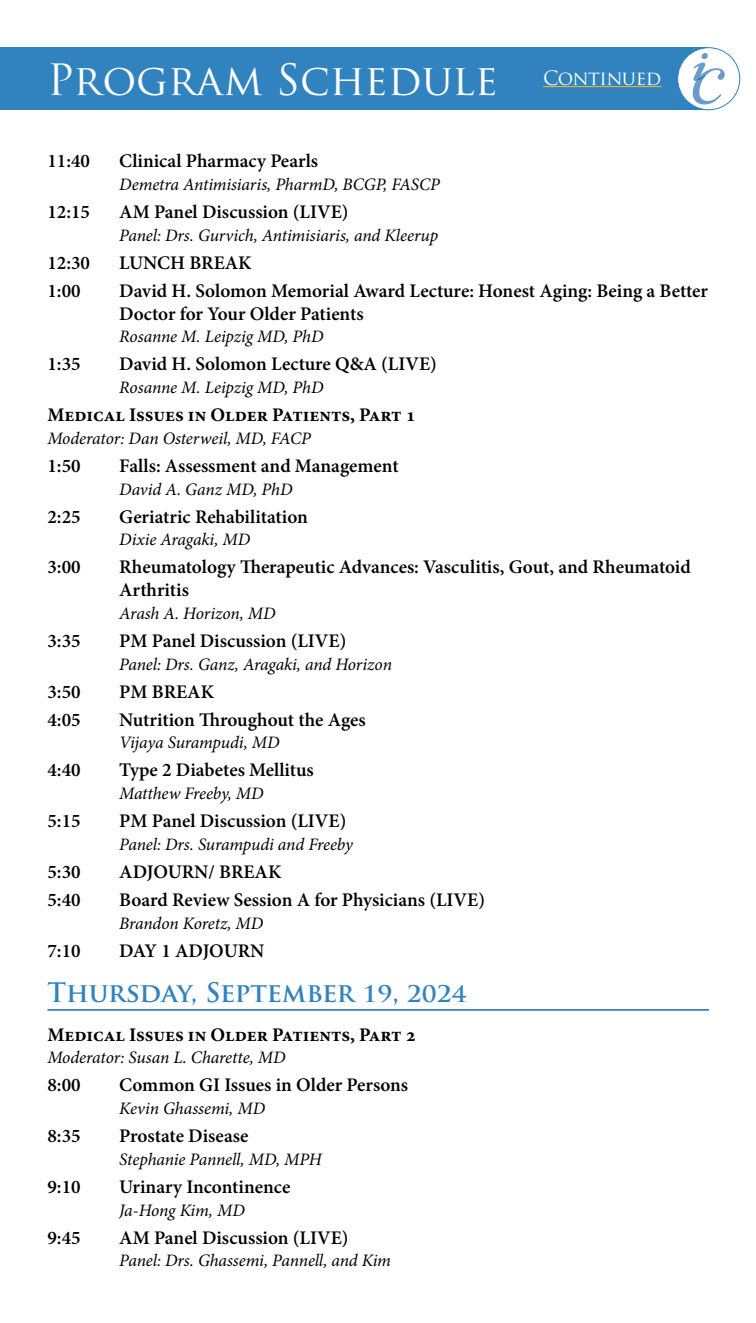
<style>
.page{position:relative;width:756px;height:1323px;background:#fff}
.page>*{position:absolute;margin:0;border:0;box-sizing:border-box;transform-origin:0 0}
.Section_Header_-_Bro{font:42px "Trajan Pro";color:#fff}
.new_dates{font:700 26.25px "Trajan Pro";color:#3183bf}
.Program_Text_-_Black{font:600 19.25px/22.8px "Minion Pro";color:#000}
.new_subheadsing{font:700 19.25px "Minion Pro";color:#000}
.Section_Header_-_Whi{font:19.25px "Trajan Pro";letter-spacing:-.02em;color:#fff}
.Schedule_-_Speaker{font:italic 17.5px "Minion Pro";letter-spacing:-.01em;color:#000}
.moderator{font:italic 17.5px "Minion Pro";letter-spacing:-.005em;color:#000}
</style>
<div class="page">
<div style="left:0;top:47px;width:709px;height:63px;background:#3183bf"></div>
<div style="left:678px;top:48px;width:62px;height:62px;background:#fff;border-radius:50%"></div>
<div style="left:677px;top:47px;width:63px;height:63px;border:1px solid #3183bf;border-radius:50%"></div>
<svg style="left:693px;top:53px;width:32px;height:52px"></svg>
<hr style="left:47px;top:1009px;width:662px;height:2px;background:#3183bf">
<hr style="left:543px;top:86px;width:119px;height:1px;background:#fcba29">
<p class="Section_Header_-_Bro" style="left:47px;top:53px;width:452px">Program Schedule</p>
<p class="Section_Header_-_Whi" style="left:543px;top:66px;width:120px">Continued</p>
<p class="Program_Text_-_Black" style="left:47px;top:150px;width:44px">11:40</p>
<p class="Program_Text_-_Black" style="left:119px;top:150px;width:200px">Clinical Pharmacy Pearls</p>
<p class="Schedule_-_Speaker" style="left:119px;top:173px;width:322px">Demetra Antimisiaris, PharmD, BCGP, FASCP</p>
<p class="Program_Text_-_Black" style="left:47px;top:200px;width:44px">12:15</p>
<p class="Program_Text_-_Black" style="left:119px;top:200px;width:231px">AM Panel Discussion (LIVE)</p>
<p class="Schedule_-_Speaker" style="left:119px;top:223px;width:321px">Panel: Drs. Gurvich, Antimisiaris, and Kleerup</p>
<p class="Program_Text_-_Black" style="left:47px;top:251px;width:44px">12:30</p>
<p class="Program_Text_-_Black" style="left:119px;top:251px;width:134px">LUNCH BREAK</p>
<p class="Program_Text_-_Black" style="left:47px;top:279px;width:35px">1:00</p>
<p class="Program_Text_-_Black" style="left:119px;top:279px;width:590px">David H. Solomon Memorial Award Lecture: Honest Aging: Being a Better<br>Doctor for Your Older Patients</p>
<p class="Schedule_-_Speaker" style="left:119px;top:325px;width:206px">Rosanne M. Leipzig MD, PhD</p>
<p class="Program_Text_-_Black" style="left:47px;top:353px;width:35px">1:35</p>
<p class="Program_Text_-_Black" style="left:119px;top:353px;width:319px">David H. Solomon Lecture Q&amp;A (LIVE)</p>
<p class="Schedule_-_Speaker" style="left:119px;top:376px;width:206px">Rosanne M. Leipzig MD, PhD</p>
<p class="new_subheadsing" style="left:47px;top:401px;width:370px">Medical Issues in Older Patients, Part 1</p>
<p class="moderator" style="left:47px;top:426px;width:265px">Moderator: Dan Osterweil, MD, FACP</p>
<p class="Program_Text_-_Black" style="left:47px;top:454px;width:35px">1:50</p>
<p class="Program_Text_-_Black" style="left:119px;top:454px;width:281px">Falls: Assessment and Management</p>
<p class="Schedule_-_Speaker" style="left:119px;top:477px;width:175px">David A. Ganz MD, PhD</p>
<p class="Program_Text_-_Black" style="left:47px;top:505px;width:35px">2:25</p>
<p class="Program_Text_-_Black" style="left:119px;top:505px;width:190px">Geriatric Rehabilitation</p>
<p class="Schedule_-_Speaker" style="left:119px;top:528px;width:132px">Dixie Aragaki, MD</p>
<p class="Program_Text_-_Black" style="left:47px;top:556px;width:35px">3:00</p>
<p class="Program_Text_-_Black" style="left:119px;top:556px;width:573px">Rheumatology Therapeutic Advances: Vasculitis, Gout, and Rheumatoid<br>Arthritis</p>
<p class="Schedule_-_Speaker" style="left:119px;top:601px;width:158px">Arash A. Horizon, MD</p>
<p class="Program_Text_-_Black" style="left:47px;top:629px;width:35px">3:35</p>
<p class="Program_Text_-_Black" style="left:119px;top:629px;width:229px">PM Panel Discussion (LIVE)</p>
<p class="Schedule_-_Speaker" style="left:119px;top:652px;width:274px">Panel: Drs. Ganz, Aragaki, and Horizon</p>
<p class="Program_Text_-_Black" style="left:47px;top:680px;width:35px">3:50</p>
<p class="Program_Text_-_Black" style="left:119px;top:680px;width:96px">PM BREAK</p>
<p class="Program_Text_-_Black" style="left:47px;top:708px;width:35px">4:05</p>
<p class="Program_Text_-_Black" style="left:119px;top:708px;width:248px">Nutrition Throughout the Ages</p>
<p class="Schedule_-_Speaker" style="left:119px;top:731px;width:162px">Vijaya Surampudi, MD</p>
<p class="Program_Text_-_Black" style="left:47px;top:759px;width:35px">4:40</p>
<p class="Program_Text_-_Black" style="left:119px;top:759px;width:196px">Type 2 Diabetes Mellitus</p>
<p class="Schedule_-_Speaker" style="left:119px;top:782px;width:146px">Matthew Freeby, MD</p>
<p class="Program_Text_-_Black" style="left:47px;top:809px;width:35px">5:15</p>
<p class="Program_Text_-_Black" style="left:119px;top:809px;width:229px">PM Panel Discussion (LIVE)</p>
<p class="Schedule_-_Speaker" style="left:119px;top:832px;width:235px">Panel: Drs. Surampudi and Freeby</p>
<p class="Program_Text_-_Black" style="left:47px;top:860px;width:35px">5:30</p>
<p class="Program_Text_-_Black" style="left:119px;top:860px;width:164px">ADJOURN/ BREAK</p>
<p class="Program_Text_-_Black" style="left:47px;top:888px;width:35px">5:40</p>
<p class="Program_Text_-_Black" style="left:119px;top:888px;width:367px">Board Review Session A for Physicians (LIVE)</p>
<p class="Schedule_-_Speaker" style="left:119px;top:911px;width:146px">Brandon Koretz, MD</p>
<p class="Program_Text_-_Black" style="left:47px;top:939px;width:35px">7:10</p>
<p class="Program_Text_-_Black" style="left:119px;top:939px;width:147px">DAY 1 ADJOURN</p>
<p class="new_dates" style="left:47px;top:976px;width:421px">Thursday, September 19, 2024</p>
<p class="new_subheadsing" style="left:47px;top:1021px;width:370px">Medical Issues in Older Patients, Part 2</p>
<p class="moderator" style="left:47px;top:1046px;width:240px">Moderator: Susan L. Charette, MD</p>
<p class="Program_Text_-_Black" style="left:47px;top:1074px;width:35px">8:00</p>
<p class="Program_Text_-_Black" style="left:119px;top:1074px;width:291px">Common GI Issues in Older Persons</p>
<p class="Schedule_-_Speaker" style="left:119px;top:1097px;width:147px">Kevin Ghassemi, MD</p>
<p class="Program_Text_-_Black" style="left:47px;top:1124px;width:35px">8:35</p>
<p class="Program_Text_-_Black" style="left:119px;top:1124px;width:131px">Prostate Disease</p>
<p class="Schedule_-_Speaker" style="left:119px;top:1147px;width:204px">Stephanie Pannell, MD, MPH</p>
<p class="Program_Text_-_Black" style="left:47px;top:1175px;width:35px">9:10</p>
<p class="Program_Text_-_Black" style="left:119px;top:1175px;width:173px">Urinary Incontinence</p>
<p class="Schedule_-_Speaker" style="left:119px;top:1198px;width:127px">Ja-Hong Kim, MD</p>
<p class="Program_Text_-_Black" style="left:47px;top:1226px;width:35px">9:45</p>
<p class="Program_Text_-_Black" style="left:119px;top:1226px;width:231px">AM Panel Discussion (LIVE)</p>
<p class="Schedule_-_Speaker" style="left:119px;top:1249px;width:273px">Panel: Drs. Ghassemi, Pannell, and Kim</p>
</div>
